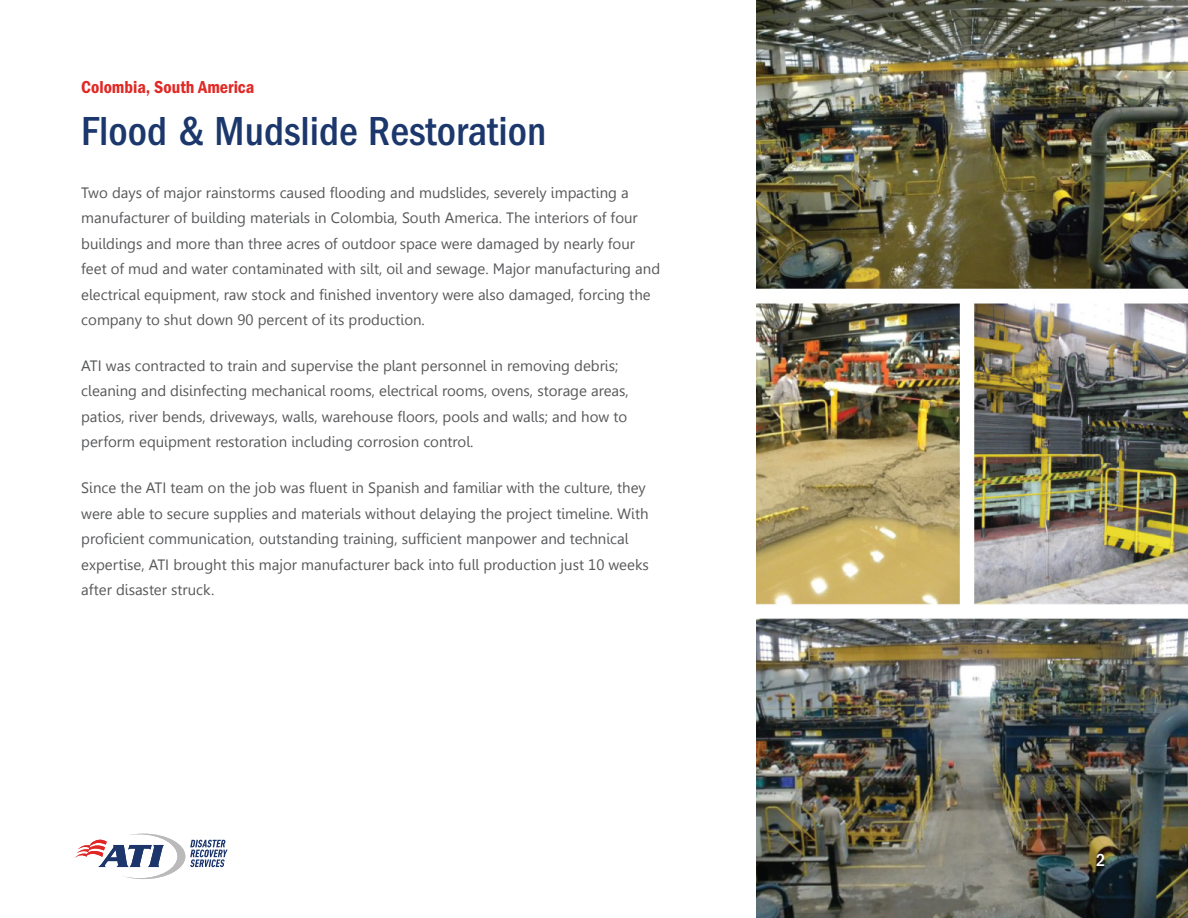
<style>
.page{position:relative;width:1188px;height:918px;background:#fff}
.page>*{position:absolute;margin:0;border:0;box-sizing:border-box;transform-origin:0 0}
.Headline{font:500 condensed 42px "ITC Franklin Gothic Std";color:#1b376c}
.Eyebrow{font:18px "ITC Franklin Gothic Std Dm Cd";color:#e02925}
.t1{font:500 condensed 18px "ITC Franklin Gothic Std";color:#fff}
.Body{font:15px/25.5px "Leelawadee";color:#57585a}
</style>
<div class="page">
<img style="left:756px;top:0;width:432px;height:918px">
<svg style="left:75px;top:834px;width:153px;height:45px"></svg>
<p class="Eyebrow" style="left:81px;top:77px;width:175px">Colombia, South America</p>
<p class="Headline" style="left:81px;top:107px;width:467px">Flood &amp; Mudslide Restoration</p>
<p class="Body" style="left:81px;top:180px;width:580px">Two days of major rainstorms caused flooding and mudslides, severely impacting a manufacturer of building materials in Colombia, South America. The interiors of four buildings and more than three acres of outdoor space were damaged by nearly four feet of mud and water contaminated with silt, oil and sewage. Major manufacturing and electrical equipment, raw stock and finished inventory were also damaged, forcing the company to shut down 90 percent of its production.</p>
<p class="Body" style="left:81px;top:353px;width:549px">ATI was contracted to train and supervise the plant personnel in removing debris; cleaning and disinfecting mechanical rooms, electrical rooms, ovens, storage areas, patios, river bends, driveways, walls, warehouse floors, pools and walls; and how to perform equipment restoration including corrosion control.</p>
<p class="Body" style="left:81px;top:475px;width:569px">Since the ATI team on the job was fluent in Spanish and familiar with the culture, they were able to secure supplies and materials without delaying the project timeline. With proficient communication, outstanding training, sufficient manpower and technical expertise, ATI brought this major manufacturer back into full production just 10 weeks after disaster struck.</p>
<p class="t1" style="left:1096px;top:849px;width:11px">2</p>
</div>
